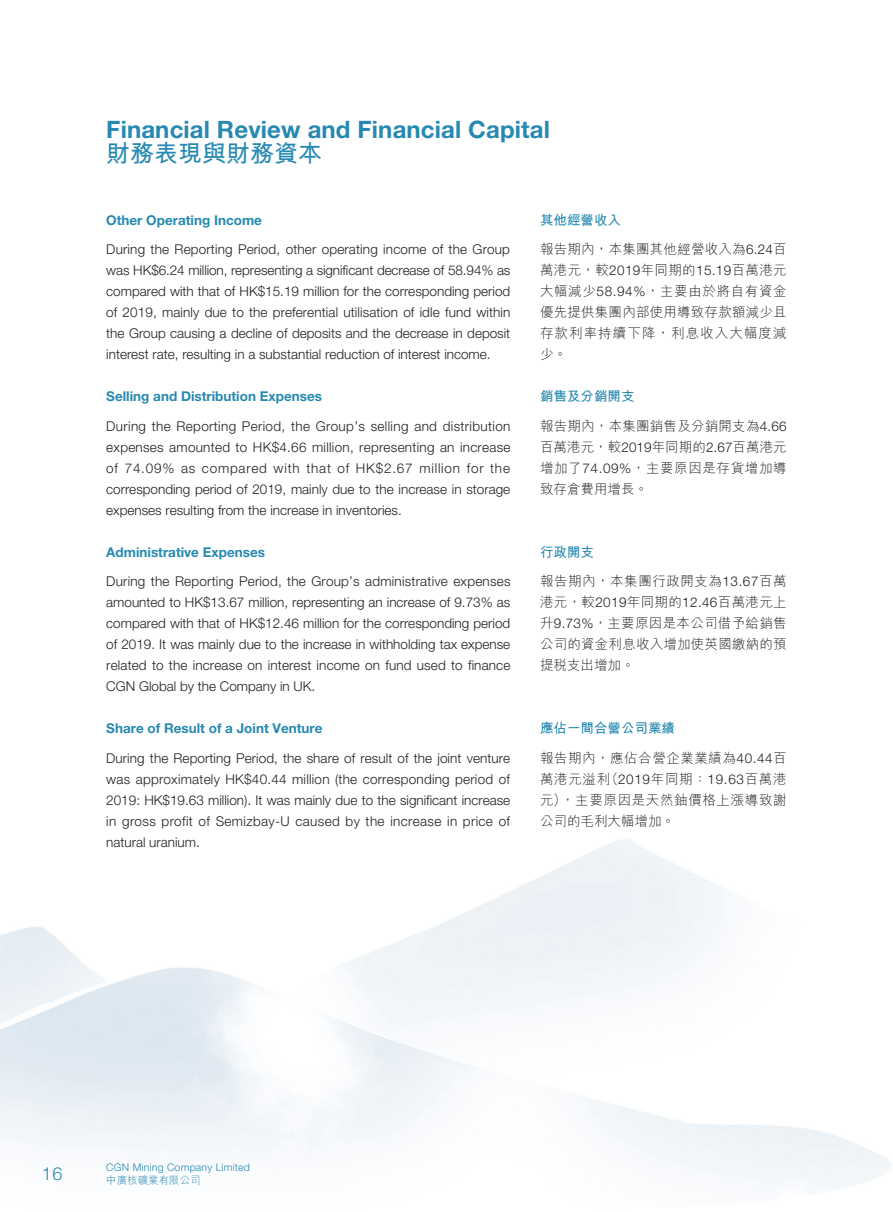
<style>
.page{position:relative;width:893px;height:1212px;background:#fff}
.page>*{position:absolute;margin:0;border:0;box-sizing:border-box;transform-origin:0 0}
.t1{font:700 24px "Helvetica Neue LT Std";letter-spacing:.005em;color:#2789b1}
.t2{font:700 24px "M Hei HK";color:#2789b1}
.t3{font:300 18px "Helvetica Neue LT Std";color:#2789b1}
.t4{font:300 13.5px/21px "Helvetica Neue LT Std";color:#231f20;text-align:justify}
.t5{font:300 13.5px/21px "M Hei HK";letter-spacing:.025em;color:#231f20}
.t6{font:700 13.5px "Helvetica Neue LT Std";color:#2789b1}
.t7{font:300 10.5px "Helvetica Neue LT Std";letter-spacing:.02em;color:#2789b1}
.t8{font:300 10.5px "M Hei HK";color:#2789b1}
.s1{font-weight:700;color:#2789b1}
.s2{font-family:"Helvetica Neue LT Std"}
</style>
<div class="page">
<h1 class="t1" style="left:106px;top:115px;width:445px">Financial Review and Financial Capital</h1>
<h1 class="t2" style="left:106px;top:136px;width:217px">財務表現與財務資本</h1>
<p class="t6" style="left:106px;top:211px;width:157px">Other Operating Income</p>
<p class="t4" style="left:106px;top:239px;width:406px">During the Reporting Period, other operating income of the Group was HK$6.24 million, representing a significant decrease of 58.94% as compared with that of HK$15.19 million for the corresponding period of 2019, mainly due to the preferential utilisation of idle fund within the Group causing a decline of deposits and the decrease in deposit interest rate, resulting in a substantial reduction of interest income.</p>
<p class="t6" style="left:106px;top:388px;width:217px">Selling and Distribution Expenses</p>
<p class="t4" style="left:106px;top:415px;width:406px">During the Reporting Period, the Group’s selling and distribution expenses amounted to HK$4.66 million, representing an increase of 74.09% as compared with that of HK$2.67 million for the corresponding period of 2019, mainly due to the increase in storage expenses resulting from the increase in inventories.</p>
<p class="t6" style="left:106px;top:544px;width:160px">Administrative Expenses</p>
<p class="t4" style="left:106px;top:571px;width:406px">During the Reporting Period, the Group’s administrative expenses amounted to HK$13.67 million, representing an increase of 9.73% as compared with that of HK$12.46 million for the corresponding period of 2019. It was mainly due to the increase in withholding tax expense related to the increase on interest income on fund used to finance CGN Global by the Company in UK.</p>
<p class="t6" style="left:106px;top:720px;width:218px">Share of Result of a Joint Venture</p>
<p class="t4" style="left:106px;top:747px;width:405px">During the Reporting Period, the share of result of the joint venture was approximately HK$40.44 million (the corresponding period of 2019: HK$19.63 million). It was mainly due to the significant increase in gross profit of Semizbay-U caused by the increase in price of natural uranium.</p>
<p class="t5" style="left:540px;top:204px;width:248px;line-height:29.5px"><span class="s1">其他經營收入<br></span>報告期內，本集團其他經營收入為<span class="s2">6.24</span>百</p>
<p class="t5" style="left:540px;top:259px;width:248px;text-align:justify">萬港元，較<span class="s2">2019</span>年同期的<span class="s2">15.19</span>百萬港元大幅減少<span class="s2">58.94%</span>，主要由於將自有資金優先提供集團內部使用導致存款額減少且存款利率持續下降，利息收入大幅度減少。</p>
<p class="t5" style="left:540px;top:381px;width:248px;line-height:29.5px"><span class="s1">銷售及分銷開支<br></span>報告期內，本集團銷售及分銷開支為<span class="s2">4.66</span></p>
<p class="t5" style="left:540px;top:436px;width:248px;text-align:justify">百萬港元，較<span class="s2">2019</span>年同期的<span class="s2">2.67</span>百萬港元增加了<span class="s2">74.09%</span>，主要原因是存貨增加導致存倉費用增長。</p>
<p class="t5" style="left:540px;top:537px;width:248px;line-height:29.5px"><span class="s1">行政開支<br></span>報告期內，本集團行政開支為<span class="s2">13.67</span>百萬</p>
<p class="t5" style="left:540px;top:591px;width:248px;text-align:justify">港元，較<span class="s2">2019</span>年同期的<span class="s2">12.46</span>百萬港元上升<span class="s2">9.73%</span>，主要原因是本公司借予給銷售公司的資金利息收入增加使英國繳納的預提稅支出增加。</p>
<p class="t5" style="left:540px;top:713px;width:248px;line-height:29.5px"><span class="s1">應佔一間合營公司業績<br></span>報告期內，應佔合營企業業績為<span class="s2">40.44</span>百</p>
<p class="t5" style="left:540px;top:768px;width:248px;text-align:justify">萬港元溢利（<span class="s2">2019</span>年同期：<span class="s2">19.63</span>百萬港元），主要原因是天然鈾價格上漲導致謝公司的毛利大幅增加。</p>
<h2 class="t3" style="left:42px;top:1162px;width:22px">16</h2>
<p class="t7" style="left:106px;top:1161px;width:145px">CGN Mining Company Limited</p>
<p class="t8" style="left:106px;top:1172px;width:96px">中廣核礦業有限公司</p>
</div>
